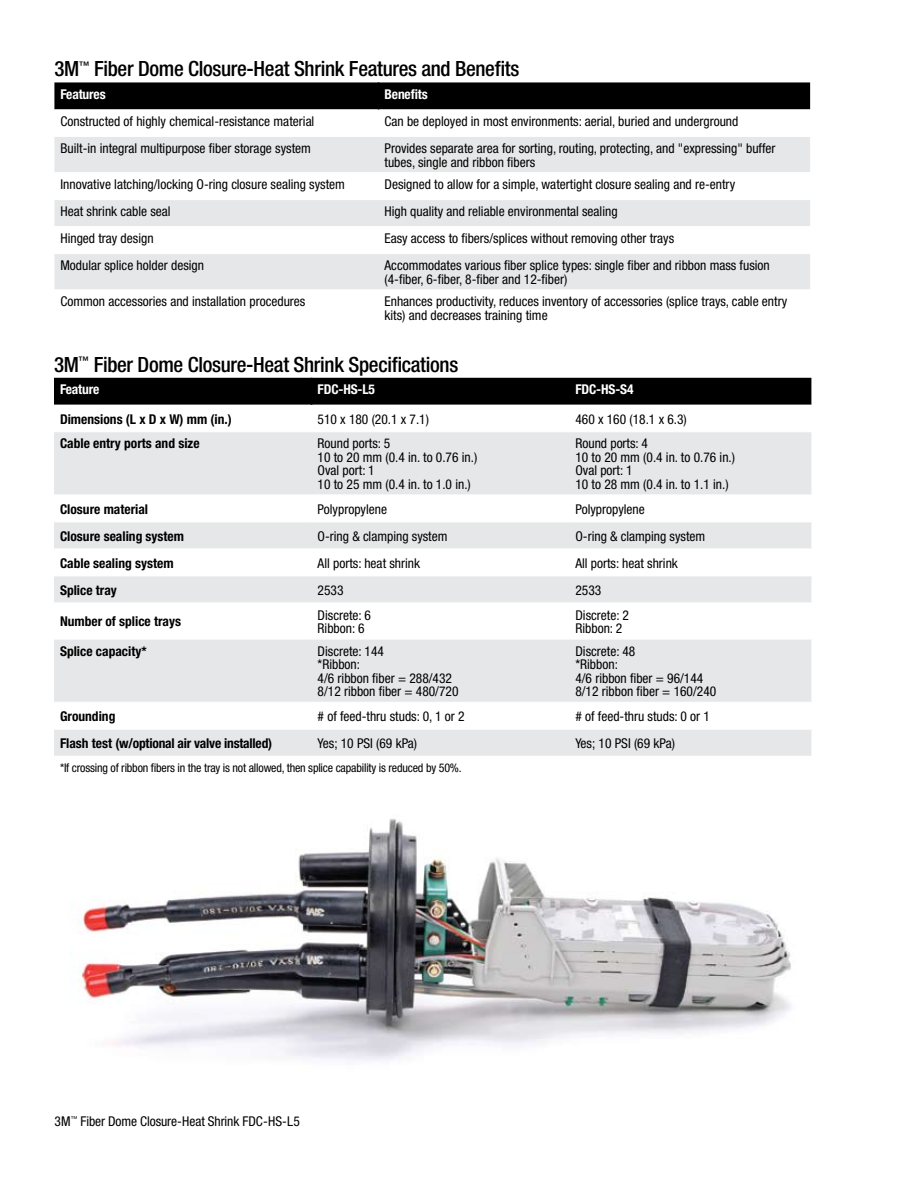
<style>
.page{position:relative;width:918px;height:1188px;background:#fff}
.page>*{position:absolute;margin:0;border:0;box-sizing:border-box;transform-origin:0 0}
.t1{font:500 condensed 21px "Helvetica Neue";letter-spacing:-.015em;color:#000}
.t2{font:condensed 13.5px/13.5px "Helvetica Neue";color:#000}
.t3{font:700 condensed 13.5px "Helvetica Neue";color:#000}
.t4{font:700 condensed 13.5px "Helvetica Neue";letter-spacing:-.01em;color:#fff}
.t5{font:condensed 12px "Helvetica Neue";letter-spacing:-.015em;color:#000}
</style>
<div class="page">
<svg style="left:54px;top:109px;width:756px;height:1px"></svg>
<svg style="left:54px;top:137px;width:756px;height:152px;fill:#e6e7e8"></svg>
<div style="left:54px;top:82px;width:756px;height:27px;background:#000"></div>
<hr style="left:54px;top:172px;width:325px;height:1px;background:#fff">
<hr style="left:379px;top:172px;width:431px;height:1px;background:#fff">
<hr style="left:54px;top:199px;width:325px;height:1px;background:#fff">
<hr style="left:54px;top:226px;width:325px;height:1px;background:#fff">
<hr style="left:54px;top:253px;width:325px;height:1px;background:#fff">
<hr style="left:379px;top:199px;width:431px;height:1px;background:#fff">
<hr style="left:379px;top:226px;width:431px;height:1px;background:#fff">
<hr style="left:379px;top:253px;width:431px;height:1px;background:#fff">
<svg style="left:54px;top:432px;width:757px;height:324px;fill:#e6e7e8"></svg>
<div style="left:54px;top:378px;width:757px;height:27px;background:#000"></div>
<hr style="left:54px;top:495px;width:258px;height:1px;background:#fff">
<hr style="left:312px;top:495px;width:257px;height:1px;background:#fff">
<hr style="left:569px;top:495px;width:242px;height:1px;background:#fff">
<hr style="left:54px;top:522px;width:258px;height:1px;background:#fff">
<hr style="left:312px;top:522px;width:257px;height:1px;background:#fff">
<hr style="left:569px;top:522px;width:242px;height:1px;background:#fff">
<hr style="left:54px;top:549px;width:258px;height:1px;background:#fff">
<hr style="left:312px;top:549px;width:257px;height:1px;background:#fff">
<hr style="left:569px;top:549px;width:242px;height:1px;background:#fff">
<hr style="left:54px;top:576px;width:258px;height:1px;background:#fff">
<hr style="left:312px;top:576px;width:257px;height:1px;background:#fff">
<hr style="left:569px;top:576px;width:242px;height:1px;background:#fff">
<hr style="left:54px;top:603px;width:258px;height:1px;background:#fff">
<hr style="left:312px;top:603px;width:257px;height:1px;background:#fff">
<hr style="left:569px;top:603px;width:242px;height:1px;background:#fff">
<hr style="left:54px;top:639px;width:258px;height:1px;background:#fff">
<hr style="left:312px;top:639px;width:257px;height:1px;background:#fff">
<hr style="left:569px;top:639px;width:242px;height:1px;background:#fff">
<hr style="left:54px;top:702px;width:258px;height:1px;background:#fff">
<hr style="left:312px;top:702px;width:257px;height:1px;background:#fff">
<hr style="left:569px;top:702px;width:242px;height:1px;background:#fff">
<hr style="left:54px;top:729px;width:258px;height:1px;background:#fff">
<hr style="left:312px;top:729px;width:257px;height:1px;background:#fff">
<hr style="left:569px;top:729px;width:242px;height:1px;background:#fff">
<img style="left:79px;top:819px;width:712px;height:242px">
<h1 class="t1" style="left:54px;top:56px;width:466px">3M<sup>™</sup> Fiber Dome Closure-Heat Shrink Features and Benefits</h1>
<p class="t4" style="left:60px;top:86px;width:47px">Features</p>
<p class="t4" style="left:385px;top:86px;width:45px">Benefits</p>
<p class="t2" style="left:60px;top:114px;width:255px">Constructed of highly chemical-resistance material</p>
<p class="t2" style="left:385px;top:114px;width:355px">Can be deployed in most environments: aerial, buried and underground</p>
<p class="t2" style="left:60px;top:141px;width:252px">Built-in integral multipurpose fiber storage system</p>
<p class="t2" style="left:385px;top:141px;width:393px">Provides separate area for sorting, routing, protecting, and "expressing" buffer tubes, single and ribbon fibers</p>
<p class="t2" style="left:60px;top:178px;width:286px">Innovative latching/locking O-ring closure sealing system</p>
<p class="t2" style="left:385px;top:178px;width:352px">Designed to allow for a simple, watertight closure sealing and re-entry</p>
<p class="t2" style="left:60px;top:205px;width:112px">Heat shrink cable seal</p>
<p class="t2" style="left:385px;top:205px;width:235px">High quality and reliable environmental sealing</p>
<p class="t2" style="left:60px;top:232px;width:95px">Hinged tray design</p>
<p class="t2" style="left:385px;top:232px;width:291px">Easy access to fibers/splices without removing other trays</p>
<p class="t2" style="left:60px;top:259px;width:145px">Modular splice holder design</p>
<p class="t2" style="left:385px;top:259px;width:387px">Accommodates various fiber splice types: single fiber and ribbon mass fusion (4-fiber, 6-fiber, 8-fiber and 12-fiber)</p>
<p class="t2" style="left:60px;top:295px;width:246px">Common accessories and installation procedures</p>
<p class="t2" style="left:385px;top:295px;width:404px">Enhances productivity, reduces inventory of accessories (splice trays, cable entry kits) and decreases training time</p>
<h1 class="t1" style="left:54px;top:352px;width:406px">3M<sup>™</sup> Fiber Dome Closure-Heat Shrink Specifications</h1>
<p class="t4" style="left:60px;top:381px;width:41px">Feature</p>
<p class="t4" style="left:318px;top:381px;width:59px">FDC-HS-L5</p>
<p class="t4" style="left:575px;top:381px;width:60px">FDC-HS-S4</p>
<p class="t3" style="left:60px;top:411px;width:173px">Dimensions (L x D x W) mm (in.)</p>
<p class="t2" style="left:318px;top:412px;width:113px">510 x 180 (20.1 x 7.1)</p>
<p class="t2" style="left:575px;top:412px;width:113px">460 x 160 (18.1 x 6.3)</p>
<p class="t3" style="left:60px;top:435px;width:141px">Cable entry ports and size</p>
<p class="t2" style="left:318px;top:437px;width:161px">Round ports: 5<br>10 to 20 mm (0.4 in. to 0.76 in.)<br>Oval port: 1<br>10 to 25 mm (0.4 in. to 1.0 in.)</p>
<p class="t2" style="left:575px;top:437px;width:161px">Round ports: 4<br>10 to 20 mm (0.4 in. to 0.76 in.)<br>Oval port: 1<br>10 to 28 mm (0.4 in. to 1.1 in.)</p>
<p class="t3" style="left:60px;top:501px;width:90px">Closure material</p>
<p class="t2" style="left:318px;top:502px;width:71px">Polypropylene</p>
<p class="t2" style="left:575px;top:502px;width:71px">Polypropylene</p>
<p class="t3" style="left:60px;top:528px;width:126px">Closure sealing system</p>
<p class="t2" style="left:318px;top:529px;width:131px">O-ring &amp; clamping system</p>
<p class="t2" style="left:575px;top:529px;width:131px">O-ring &amp; clamping system</p>
<p class="t3" style="left:60px;top:555px;width:115px">Cable sealing system</p>
<p class="t2" style="left:318px;top:556px;width:104px">All ports: heat shrink</p>
<p class="t2" style="left:575px;top:556px;width:104px">All ports: heat shrink</p>
<p class="t3" style="left:60px;top:582px;width:58px">Splice tray</p>
<p class="t2" style="left:318px;top:583px;width:27px">2533</p>
<p class="t2" style="left:575px;top:583px;width:27px">2533</p>
<p class="t3" style="left:60px;top:613px;width:123px">Number of splice trays</p>
<p class="t2" style="left:318px;top:608px;width:55px">Discrete: 6<br>Ribbon: 6</p>
<p class="t2" style="left:575px;top:608px;width:55px">Discrete: 2<br>Ribbon: 2</p>
<p class="t3" style="left:60px;top:643px;width:88px">Splice capacity*</p>
<p class="t2" style="left:318px;top:644px;width:142px">Discrete: 144<br>*Ribbon:<br>4/6 ribbon fiber = 288/432<br>8/12 ribbon fiber = 480/720</p>
<p class="t2" style="left:575px;top:644px;width:142px">Discrete: 48<br>*Ribbon:<br>4/6 ribbon fiber = 96/144<br>8/12 ribbon fiber = 160/240</p>
<p class="t3" style="left:60px;top:708px;width:57px">Grounding</p>
<p class="t2" style="left:318px;top:709px;width:149px"># of feed-thru studs: 0, 1 or 2</p>
<p class="t2" style="left:575px;top:709px;width:136px"># of feed-thru studs: 0 or 1</p>
<p class="t3" style="left:60px;top:735px;width:214px">Flash test (w/optional air valve installed)</p>
<p class="t2" style="left:318px;top:736px;width:101px">Yes; 10 PSI (69 kPa)</p>
<p class="t2" style="left:575px;top:736px;width:101px">Yes; 10 PSI (69 kPa)</p>
<p class="t5" style="left:60px;top:760px;width:403px">*If crossing of ribbon fibers in the tray is not allowed, then splice capability is reduced by 50%.</p>
<p class="t2" style="left:55px;top:1115px;width:247px">3M<sup>™</sup> Fiber Dome Closure-Heat Shrink FDC-HS-L5</p>
</div>
